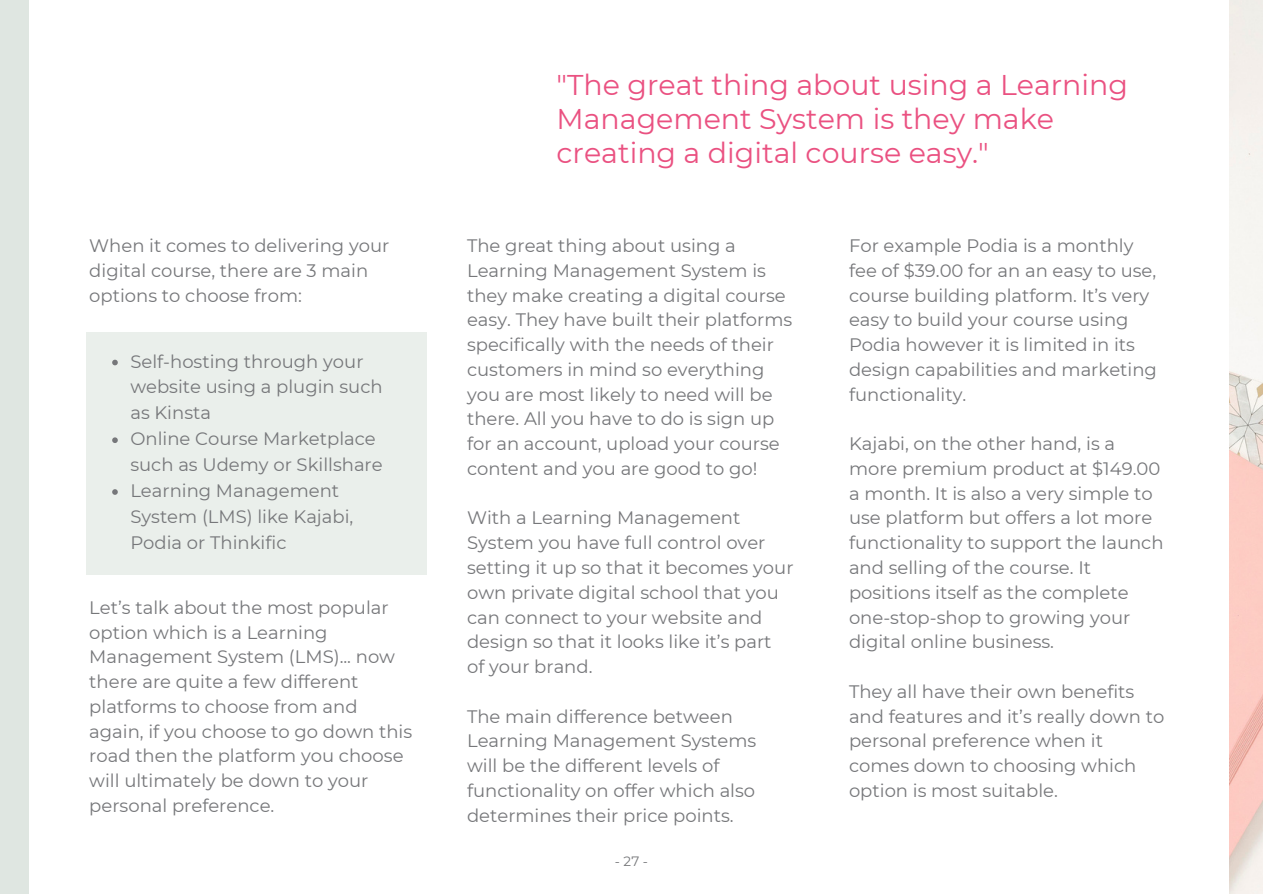
<style>
.page{position:relative;width:1263px;height:894px;background:#fff}
.page>*{position:absolute;margin:0;border:0;box-sizing:border-box;transform-origin:0 0}
.t1{font:28.5px/33.8px "Montserrat";color:#ea5181}
.t2{font:18px/24.8px "Montserrat";color:#76777a}
.t3{font:13.5px "Montserrat";color:#76777a}
</style>
<div class="page">
<img style="left:1229px;top:0;width:34px;height:893px">
<div style="left:86px;top:332px;width:341px;height:242px;background:#eaefeb"></div>
<div style="left:0;top:0;width:29px;height:893px;background:#dfe6e1"></div>
<svg style="left:112px;top:359px;width:6px;height:6px"></svg>
<svg style="left:112px;top:437px;width:6px;height:6px"></svg>
<svg style="left:112px;top:489px;width:6px;height:5px"></svg>
<p class="t2" style="left:89px;top:233px;width:302px">When it comes to delivering your digital course, there are 3 main options to choose from:</p>
<h2 class="t2" style="left:130px;top:348px;width:254px;line-height:25.8px">Self-hosting through your website using a plugin such as Kinsta</h2>
<h2 class="t2" style="left:130px;top:426px;width:254px;line-height:25.8px">Online Course Marketplace such as Udemy or Skillshare</h2>
<h2 class="t2" style="left:130px;top:477px;width:224px;line-height:25.8px">Learning Management<br>System (LMS) like Kajabi,<br>Podia or Thinkific</h2>
<h2 class="t2" style="left:89px;top:594px;width:324px">Let’s talk about the most popular option which is a Learning<br>Management System (LMS)... now there are quite a few different platforms to choose from and again, if you choose to go down this road then the platform you choose will ultimately be down to your personal preference.</h2>
<h2 class="t1" style="left:557px;top:68px;width:573px">"The great thing about using a Learning<br>Management System is they make creating a digital course easy."</h2>
<p class="t2" style="left:467px;top:233px;width:327px">The great thing about using a Learning Management System is they make creating a digital course easy. They have built their platforms specifically with the needs of their customers in mind so everything you are most likely to need will be there. All you have to do is sign up for an account, upload your course content and you are good to go!</p>
<h2 class="t2" style="left:467px;top:505px;width:328px">With a Learning Management<br>System you have full control over setting it up so that it becomes your own private digital school that you can connect to your website and design so that it looks like it’s part<br>of your brand.</h2>
<h2 class="t2" style="left:467px;top:703px;width:291px">The main difference between<br>Learning Management Systems will be the different levels of functionality on offer which also determines their price points.</h2>
<p class="t3" style="left:615px;top:852px;width:35px">-27-</p>
<h2 class="t2" style="left:849px;top:233px;width:309px">For example Podia is a monthly fee of $39.00 for an an easy to use, course building platform. It’s very easy to build your course using<br>Podia however it is limited in its design capabilities and marketing functionality.</h2>
<p class="t2" style="left:849px;top:431px;width:316px">Kajabi, on the other hand, is a more premium product at $149.00 a month. It is also a very simple to use platform but offers a lot more functionality to support the launch and selling of the course. It positions itself as the complete one-stop-shop to growing your digital online business.</p>
<p class="t2" style="left:849px;top:678px;width:317px">They all have their own benefits and features and it’s really down to personal preference when it comes down to choosing which option is most suitable.</p>
</div>
